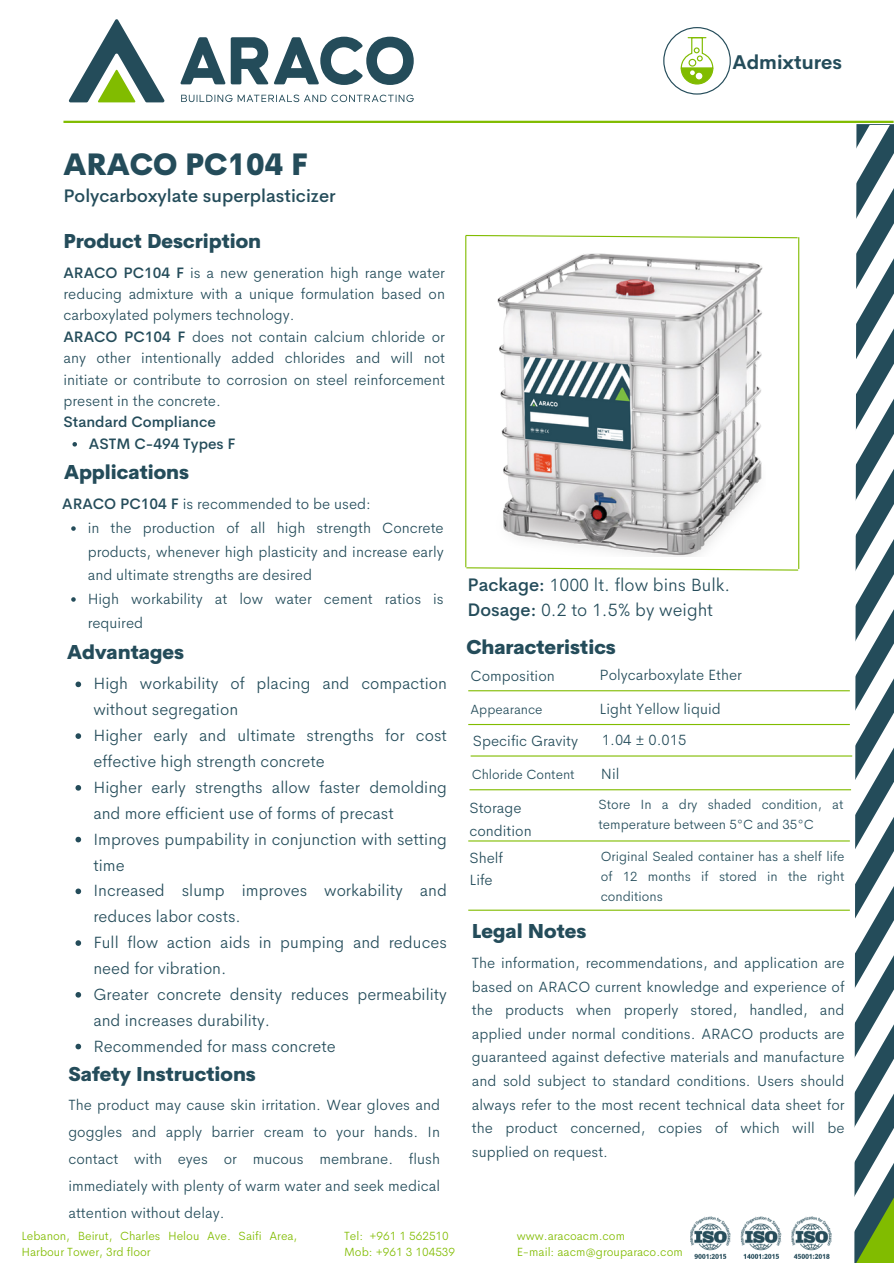
<style>
.page{position:relative;width:894px;height:1263px;background:#fff}
.page>*{position:absolute;margin:0;border:0;box-sizing:border-box;transform-origin:0 0}
.t1{font:800 30px "Cerebri Sans";color:#244c5a}
.t2{font:800 19.5px "Cerebri Sans";color:#244c5a}
.t3{font:700 19.5px "Cerebri Sans";color:#244c5a}
.t4{font:300 18px "Cerebri Sans";color:#244c5a}
.t5{font:500 18px "Cerebri Sans";color:#244c5a}
.t6{font:300 16.5px/25.8px "Cerebri Sans";color:#244c5a}
.t7{font:300 15px/23.5px "Cerebri Sans";color:#244c5a;text-align:justify}
.t8{font:500 15px "Cerebri Sans";color:#244c5a}
.t9{font:300 13.5px/20.2px "Cerebri Sans";color:#244c5a}
.t10{font:300 12px/16px "Cerebri Sans";color:#81bc00}
.s1{font-weight:500}
</style>
<div class="page">
<svg style="left:68px;top:19px;width:97px;height:83px"></svg>
<svg style="left:180px;top:37px;width:233px;height:48px"></svg>
<svg style="left:181px;top:95px;width:232px;height:7px"></svg>
<svg style="left:465px;top:566px;width:334px;height:5px"></svg>
<svg style="left:466px;top:234px;width:332px;height:5px"></svg>
<hr style="left:465px;top:235px;width:1px;height:332px;background:#81bc00">
<hr style="left:798px;top:237px;width:1px;height:332px;background:#81bc00">
<hr style="left:63px;top:121px;width:830px;height:2px;background:#81bc00">
<svg style="left:852px;top:120px;width:41px;height:41px"></svg>
<svg style="left:852px;top:161px;width:41px;height:1101px"></svg>
<svg style="left:75px;top:681px;width:6px;height:6px"></svg>
<svg style="left:75px;top:733px;width:6px;height:5px"></svg>
<svg style="left:75px;top:785px;width:6px;height:5px"></svg>
<svg style="left:75px;top:836px;width:6px;height:6px"></svg>
<svg style="left:75px;top:888px;width:6px;height:6px"></svg>
<svg style="left:75px;top:940px;width:6px;height:5px"></svg>
<svg style="left:75px;top:992px;width:6px;height:5px"></svg>
<svg style="left:75px;top:1043px;width:6px;height:6px"></svg>
<img style="left:497px;top:253px;width:266px;height:303px">
<hr style="left:468px;top:690px;width:381px;height:1px;background:#81bc00">
<hr style="left:468px;top:840px;width:381px;height:1px;background:#81bc00">
<hr style="left:468px;top:724px;width:381px;height:1px;background:#81bc00">
<hr style="left:470px;top:755px;width:382px;height:1px;background:#81bc00">
<hr style="left:468px;top:909px;width:381px;height:1px;background:#81bc00">
<hr style="left:469px;top:789px;width:381px;height:1px;background:#81bc00">
<img style="left:690px;top:1216px;width:140px;height:42px">
<svg style="left:72px;top:442px;width:5px;height:4px"></svg>
<svg style="left:71px;top:526px;width:5px;height:4px"></svg>
<svg style="left:71px;top:597px;width:5px;height:4px"></svg>
<svg style="left:663px;top:27px;width:67px;height:68px"></svg>
<p class="t3" style="left:732px;top:50px;width:111px">Admixtures</p>
<p class="t1" style="left:63px;top:144px;width:246px">ARACO PC104 F</p>
<p class="t5" style="left:63px;top:184px;width:273px">Polycarboxylate superplasticizer</p>
<p class="t2" style="left:63px;top:229px;width:199px">Product Description</p>
<p class="t7" style="left:63px;top:262px;width:383px;line-height:21.3px"><span class="s1">ARACO PC104 F</span> is a new generation high range water reducing admixture with a unique formulation based on carboxylated polymers technology.</p>
<p class="t7" style="left:63px;top:326px;width:383px;line-height:21.3px"><span class="s1">ARACO PC104 F</span> does not contain calcium chloride or any other intentionally added chlorides and will not initiate or contribute to corrosion on steel reinforcement present in the concrete.</p>
<p class="t8" style="left:63px;top:412px;width:154px">Standard Compliance</p>
<p class="t8" style="left:89px;top:434px;width:148px">ASTM C-494 Types F</p>
<p class="t2" style="left:64px;top:460px;width:126px">Applications</p>
<p class="t7" style="left:62px;top:492px;width:310px"><span class="s1">ARACO PC104 F</span> is recommended to be used:</p>
<p class="t7" style="left:88px;top:516px;width:357px">in the production of all high strength Concrete products, whenever high plasticity and increase early and ultimate strengths are desired</p>
<p class="t7" style="left:88px;top:587px;width:357px">High workability at low water cement ratios is required</p>
<p class="t2" style="left:67px;top:639px;width:118px">Advantages</p>
<p class="t6" style="left:93px;top:670px;width:355px">High workability of placing and compaction without segregation</p>
<p class="t6" style="left:93px;top:722px;width:355px">Higher early and ultimate strengths for cost effective high strength concrete</p>
<p class="t6" style="left:93px;top:774px;width:355px">Higher early strengths allow faster demolding and more efficient use of forms of precast</p>
<p class="t6" style="left:93px;top:825px;width:355px">Improves pumpability in conjunction with setting time</p>
<p class="t6" style="left:93px;top:877px;width:355px">Increased slump improves workability and reduces labor costs.</p>
<p class="t6" style="left:93px;top:929px;width:355px">Full flow action aids in pumping and reduces need for vibration.</p>
<p class="t6" style="left:93px;top:981px;width:355px">Greater concrete density reduces permeability and increases durability.</p>
<p class="t6" style="left:93px;top:1032px;width:244px">Recommended for mass concrete</p>
<p class="t2" style="left:68px;top:1061px;width:189px">Safety Instructions</p>
<p class="t7" style="left:68px;top:1090px;width:373px;line-height:27px">The product may cause skin irritation. Wear gloves and goggles and apply barrier cream to your hands. In contact with eyes or mucous membrane. flush immediately with plenty of warm water and seek medical attention without delay.</p>
<p class="t10" style="left:21px;top:1227px;width:277px">Lebanon, Beirut, Charles Helou Ave. Saifi Area,<br>Harbour Tower, 3rd floor</p>
<p class="t10" style="left:344px;top:1227px;width:106px">Tel: +961 1 562510</p>
<p class="t10" style="left:344px;top:1243px;width:112px">Mob: +961 3 104539</p>
<p class="t4" style="left:467px;top:573px;width:264px"><span class="s1">Package:</span> 1000 lt. flow bins Bulk.</p>
<p class="t4" style="left:467px;top:598px;width:247px"><span class="s1">Dosage:</span> 0.2 to 1.5% by weight</p>
<p class="t2" style="left:466px;top:634px;width:151px">Characteristics</p>
<p class="t7" style="left:470px;top:664px;width:86px">Composition</p>
<p class="t7" style="left:599px;top:663px;width:144px">Polycarboxylate Ether</p>
<p class="t9" style="left:470px;top:699px;width:74px">Appearance</p>
<p class="t7" style="left:599px;top:696px;width:123px">Light Yellow liquid</p>
<p class="t7" style="left:473px;top:729px;width:107px">Specific Gravity</p>
<p class="t7" style="left:601px;top:728px;width:86px">1.04 ± 0.015</p>
<p class="t9" style="left:471px;top:764px;width:104px">Chloride Content</p>
<p class="t7" style="left:600px;top:762px;width:20px">Nil</p>
<p class="t7" style="left:469px;top:796px;width:64px;line-height:22.5px">Storage condition</p>
<p class="t9" style="left:598px;top:793px;width:246px">Store In a dry shaded condition, at temperature between 5°C and 35°C</p>
<p class="t7" style="left:469px;top:845px;width:35px">Shelf</p>
<p class="t7" style="left:469px;top:868px;width:25px">Life</p>
<p class="t9" style="left:600px;top:846px;width:245px;text-align:justify">Original Sealed container has a shelf life of 12 months if stored in the right conditions</p>
<p class="t2" style="left:471px;top:918px;width:116px">Legal Notes</p>
<p class="t7" style="left:471px;top:950px;width:374px">The information, recommendations, and application are based on ARACO current knowledge and experience of the products when properly stored, handled, and applied under normal conditions. ARACO products are guaranteed against defective materials and manufacture and sold subject to standard conditions. Users should always refer to the most recent technical data sheet for the product concerned, copies of which will be supplied on request.</p>
<p class="t10" style="left:516px;top:1227px;width:110px">www.aracoacm.com</p>
<p class="t10" style="left:516px;top:1243px;width:167px">E-mail: aacm@grouparaco.com</p>
</div>
